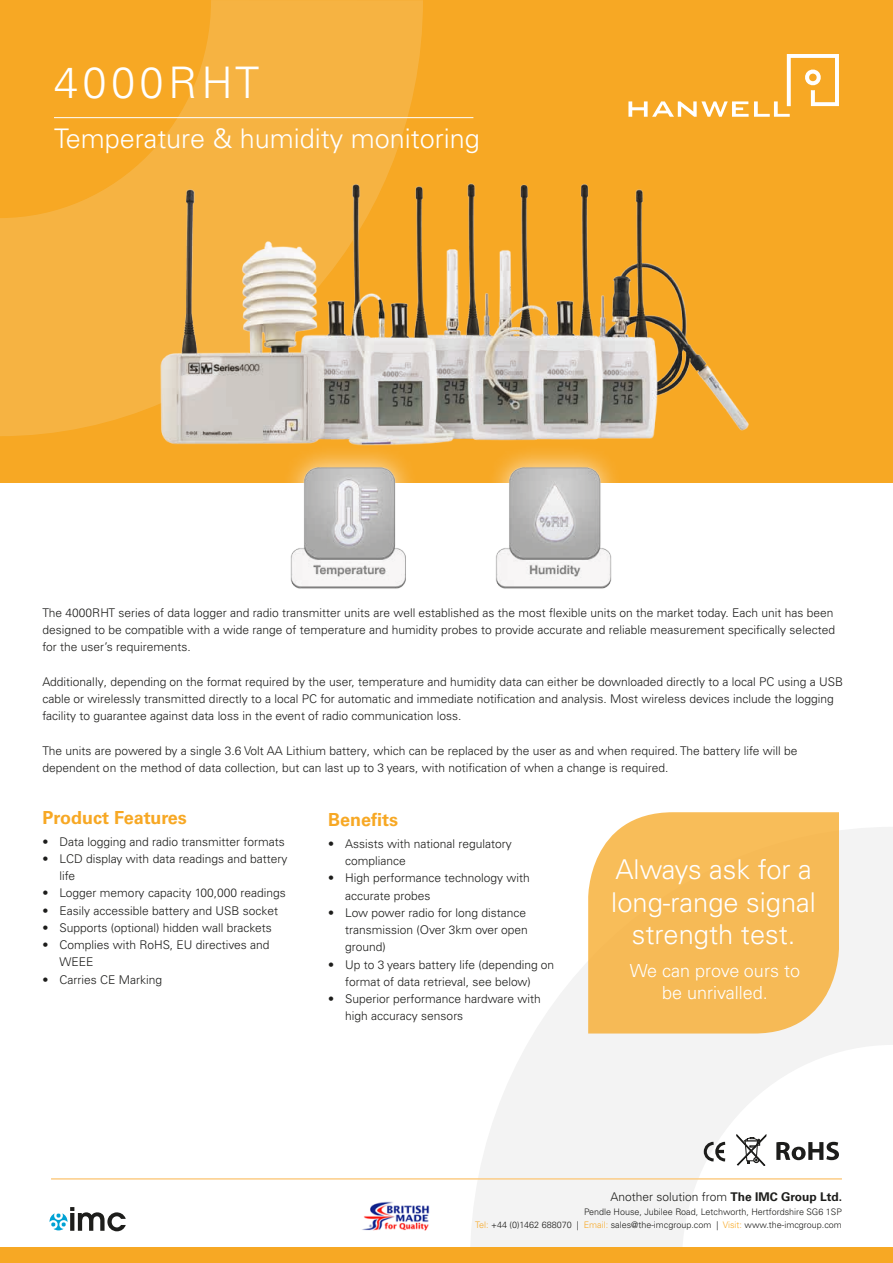
<style>
.page{position:relative;width:893px;height:1263px;background:#fff}
.page>*{position:absolute;margin:0;border:0;box-sizing:border-box;transform-origin:0 0}
.t1{font:300 43.5px "Univers LT Pro 45";letter-spacing:.1em;color:#fff}
.t2{font:300 27.3px/32.7px "Univers LT Pro 45";color:#fff;text-align:center}
.t3{font:300 27px "Univers LT Pro 45";color:#fff}
.t4{font:300 18px/21.6px "Univers LT Pro 45";color:#fff;text-align:center}
.t5{font:700 18px "Univers LT Pro 65";color:#f7a824}
.t6{font:300 12px/17.2px "Univers LT Pro 45";color:#1d1d1b}
.t7{font:300 9px/13.5px "Univers LT Pro 45";color:#1d1d1b;text-align:right}
.s1{font-family:"Univers LT Pro 65";font-weight:700}
.s2{color:#f7a824}
</style>
<div class="page">
<svg style="left:470px;top:827px;width:423px;height:421px;fill:#f3f3f3"></svg>
<div style="left:0;top:0;width:893px;height:483px;background:#f7a824"></div>
<div style="left:0;top:1248px;width:893px;height:15px;background:#f7a824"></div>
<hr style="left:51px;top:1178px;width:791px;height:2px;background:#fccc86">
<hr style="left:54px;top:117px;width:419px;height:1px;background:#fff">
<img style="left:362px;top:1201px;width:68px;height:30px">
<svg style="left:628px;top:54px;width:211px;height:63px"></svg>
<svg style="left:0;top:0;width:423px;height:436px;fill:#f6b342"></svg>
<svg style="left:50px;top:1207px;width:76px;height:24px"></svg>
<img style="left:117px;top:143px;width:632px;height:302px">
<div style="left:473px;top:444px;width:160px;height:168px;background:#fff;opacity:.75"></div>
<img style="left:473px;top:450px;width:159px;height:141px">
<div style="left:268px;top:444px;width:161px;height:168px;background:#fff;opacity:.75"></div>
<img style="left:268px;top:450px;width:153px;height:141px">
<div style="left:588px;top:812px;width:251px;height:221px;background:#f6ba56"></div>
<svg style="left:704px;top:1142px;width:21px;height:19px"></svg>
<svg style="left:776px;top:1142px;width:63px;height:18px"></svg>
<svg style="left:737px;top:1134px;width:29px;height:31px"></svg>
<h1 class="t1" style="left:54px;top:56px;width:207px">4000RHT</h1>
<h3 class="t3" style="left:54px;top:122px;width:427px">Temperature &amp; humidity monitoring</h3>
<p class="t6" style="left:43px;top:604px;width:794px">The 4000RHT series of data logger and radio transmitter units are well established as the most flexible units on the market today. Each unit has been designed to be compatible with a wide range of temperature and humidity probes to provide accurate and reliable measurement specifically selected for the user’s requirements.</p>
<p class="t6" style="left:43px;top:673px;width:802px">Additionally, depending on the format required by the user, temperature and humidity data can either be downloaded directly to a local PC using a USB cable or wirelessly transmitted directly to a local PC for automatic and immediate notification and analysis. Most wireless devices include the logging facility to guarantee against data loss in the event of radio communication loss.</p>
<p class="t6" style="left:43px;top:742px;width:756px">The units are powered by a single 3.6 Volt AA Lithium battery, which can be replaced by the user as and when required. The battery life will be dependent on the method of data collection, but can last up to 3 years, with notification of when a change is required.</p>
<h3 class="t5" style="left:43px;top:807px;width:146px">Product Features</h3>
<p class="t6" style="left:43px;top:833px;width:244px">• Data logging and radio transmitter formats</p>
<p class="t6" style="left:60px;top:850px;width:229px;text-indent:-17px">• LCD display with data readings and battery life</p>
<p class="t6" style="left:43px;top:884px;width:245px">• Logger memory capacity 100,000 readings</p>
<p class="t6" style="left:43px;top:902px;width:237px">• Easily accessible battery and USB socket</p>
<p class="t6" style="left:43px;top:919px;width:231px">• Supports (optional) hidden wall brackets</p>
<p class="t6" style="left:60px;top:936px;width:211px;text-indent:-17px">• Complies with RoHS, EU directives and<br>WEEE</p>
<p class="t6" style="left:43px;top:971px;width:121px">• Carries CE Marking</p>
<h3 class="t5" style="left:328px;top:809px;width:72px">Benefits</h3>
<p class="t6" style="left:345px;top:835px;width:168px;text-indent:-17px">• Assists with national regulatory compliance</p>
<p class="t6" style="left:345px;top:869px;width:186px;text-indent:-17px">• High performance technology with accurate probes</p>
<p class="t6" style="left:345px;top:904px;width:184px;text-indent:-17px">• Low power radio for long distance transmission (Over 3km over open ground)</p>
<p class="t6" style="left:328px;top:956px;width:227px;text-align:center">• Up to 3 years battery life (depending on format of data retrieval, see below)</p>
<p class="t6" style="left:345px;top:990px;width:197px;text-indent:-17px">• Superior performance hardware with high accuracy sensors</p>
<h2 class="t2" style="left:611px;top:853px;width:206px">Always ask for a long-range signal strength test.</h2>
<h3 class="t4" style="left:630px;top:960px;width:172px">We can prove ours to be unrivalled.</h3>
<p class="t6" style="left:610px;top:1188px;width:233px">Another solution from <span class="s1">The IMC Group Ltd.</span></p>
<p class="t7" style="left:475px;top:1204px;width:368px">Pendle House, Jubilee Road, Letchworth, Hertfordshire SG6 1SP<br><span class="s2">Tel:</span> +44 (0)1462 688070 | <span class="s2">Email:</span> sales@the-imcgroup.com | <span class="s2">Visit:</span> www.the-imcgroup.com</p>
</div>
